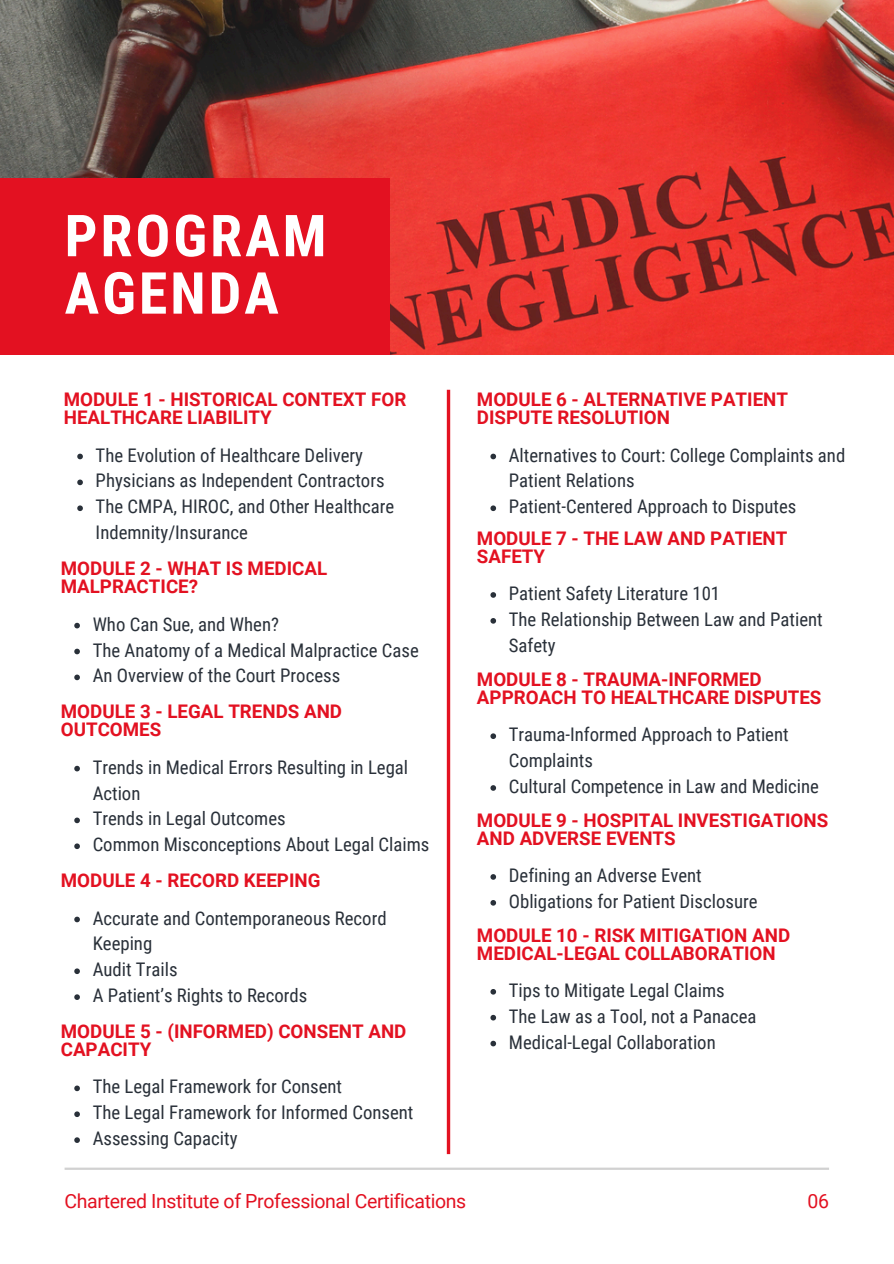
<style>
.page{position:relative;width:894px;height:1264px;background:#fff}
.page>*{position:absolute;margin:0;border:0;box-sizing:border-box;transform-origin:0 0}
.t1{font:700 57.9px/57.3px "Roboto Condensed";letter-spacing:.05em;color:#fff}
.t2{font:19.5px "Roboto";letter-spacing:-.015em;color:#e31121}
.t3{font:18.75px/25.8px "Roboto Condensed";color:#293039}
.t4{font:700 18.75px/18px "Roboto";color:#e31121}
</style>
<div class="page">
<img style="left:0;top:0;width:893px;height:354px">
<div style="left:0;top:178px;width:390px;height:176px;background:#e31121"></div>
<hr style="left:65px;top:1167px;width:763px;height:2px;background:#d1d1d1">
<svg style="left:77px;top:453px;width:6px;height:6px"></svg>
<svg style="left:77px;top:479px;width:6px;height:6px"></svg>
<svg style="left:77px;top:505px;width:6px;height:6px"></svg>
<svg style="left:74px;top:622px;width:6px;height:6px"></svg>
<svg style="left:74px;top:648px;width:6px;height:6px"></svg>
<svg style="left:74px;top:674px;width:6px;height:6px"></svg>
<svg style="left:74px;top:765px;width:6px;height:6px"></svg>
<svg style="left:74px;top:817px;width:6px;height:6px"></svg>
<svg style="left:74px;top:843px;width:6px;height:6px"></svg>
<svg style="left:446px;top:390px;width:4px;height:764px;background:#e8424e"></svg>
<svg style="left:490px;top:592px;width:6px;height:5px"></svg>
<svg style="left:490px;top:618px;width:6px;height:5px"></svg>
<svg style="left:490px;top:453px;width:6px;height:6px"></svg>
<svg style="left:490px;top:505px;width:6px;height:6px"></svg>
<svg style="left:490px;top:733px;width:6px;height:6px"></svg>
<svg style="left:490px;top:785px;width:6px;height:5px"></svg>
<svg style="left:74px;top:916px;width:6px;height:6px"></svg>
<svg style="left:74px;top:968px;width:6px;height:6px"></svg>
<svg style="left:74px;top:994px;width:6px;height:5px"></svg>
<svg style="left:490px;top:874px;width:6px;height:5px"></svg>
<svg style="left:490px;top:900px;width:6px;height:5px"></svg>
<svg style="left:74px;top:1085px;width:6px;height:6px"></svg>
<svg style="left:74px;top:1111px;width:6px;height:6px"></svg>
<svg style="left:74px;top:1137px;width:6px;height:5px"></svg>
<svg style="left:490px;top:989px;width:6px;height:5px"></svg>
<svg style="left:490px;top:1014px;width:6px;height:6px"></svg>
<svg style="left:490px;top:1040px;width:6px;height:6px"></svg>
<p class="t1" style="left:65px;top:208px;width:263px">PROGRAM<br>AGENDA</p>
<p class="t4" style="left:64px;top:391px;width:344px">MODULE 1 - HISTORICAL CONTEXT FOR<br>HEALTHCARE LIABILITY</p>
<h1 class="t3" style="left:96px;top:442px;width:269px">The Evolution of Healthcare Delivery</h1>
<h2 class="t3" style="left:96px;top:468px;width:290px">Physicians as Independent Contractors</h2>
<p class="t3" style="left:96px;top:494px;width:300px">The CMPA, HIROC, and Other Healthcare<br>Indemnity/Insurance</p>
<p class="t4" style="left:61px;top:560px;width:268px">MODULE 2 - WHAT IS MEDICAL<br>MALPRACTICE?</p>
<h2 class="t3" style="left:93px;top:611px;width:188px">Who Can Sue, and When?</h2>
<p class="t3" style="left:93px;top:637px;width:327px">The Anatomy of a Medical Malpractice Case</p>
<p class="t3" style="left:93px;top:663px;width:249px">An Overview of the Court Process</p>
<p class="t4" style="left:61px;top:703px;width:283px">MODULE 3 - LEGAL TRENDS AND<br>OUTCOMES</p>
<h2 class="t3" style="left:93px;top:754px;width:317px">Trends in Medical Errors Resulting in Legal<br>Action</h2>
<p class="t3" style="left:93px;top:806px;width:194px">Trends in Legal Outcomes</p>
<p class="t3" style="left:93px;top:832px;width:338px">Common Misconceptions About Legal Claims</p>
<p class="t4" style="left:477px;top:391px;width:312px">MODULE 6 - ALTERNATIVE PATIENT<br>DISPUTE RESOLUTION</p>
<p class="t3" style="left:508px;top:442px;width:338px">Alternatives to Court: College Complaints and<br>Patient Relations</p>
<h2 class="t3" style="left:508px;top:494px;width:289px">Patient-Centered Approach to Disputes</h2>
<p class="t4" style="left:477px;top:529px;width:312px">MODULE 7 - THE LAW AND PATIENT<br>SAFETY</p>
<h2 class="t3" style="left:508px;top:580px;width:213px">Patient Safety Literature 101</h2>
<p class="t3" style="left:508px;top:606px;width:315px">The Relationship Between Law and Patient<br>Safety</p>
<h2 class="t4" style="left:477px;top:670px;width:346px">MODULE 8 - TRAUMA-INFORMED<br>APPROACH TO HEALTHCARE DISPUTES</h2>
<p class="t3" style="left:508px;top:722px;width:281px">Trauma-Informed Approach to Patient<br>Complaints</p>
<p class="t3" style="left:508px;top:773px;width:311px">Cultural Competence in Law and Medicine</p>
<p class="t4" style="left:477px;top:811px;width:352px">MODULE 9 - HOSPITAL INVESTIGATIONS<br>AND ADVERSE EVENTS</p>
<p class="t4" style="left:61px;top:872px;width:261px">MODULE 4 - RECORD KEEPING</p>
<h2 class="t3" style="left:508px;top:862px;width:194px">Defining an Adverse Event</h2>
<p class="t3" style="left:508px;top:888px;width:250px">Obligations for Patient Disclosure</p>
<p class="t3" style="left:93px;top:905px;width:295px">Accurate and Contemporaneous Record<br>Keeping</p>
<h2 class="t3" style="left:93px;top:957px;width:86px">Audit Trails</h2>
<p class="t3" style="left:93px;top:982px;width:216px">A Patient’s Rights to Records</p>
<p class="t4" style="left:477px;top:926px;width:315px">MODULE 10 - RISK MITIGATION AND<br>MEDICAL-LEGAL COLLABORATION</p>
<p class="t3" style="left:508px;top:977px;width:217px">Tips to Mitigate Legal Claims</p>
<p class="t3" style="left:508px;top:1003px;width:249px">The Law as a Tool, not a Panacea</p>
<p class="t3" style="left:508px;top:1029px;width:208px">Medical-Legal Collaboration</p>
<h2 class="t4" style="left:61px;top:1022px;width:347px">MODULE 5 - (INFORMED) CONSENT AND<br>CAPACITY</h2>
<h2 class="t3" style="left:93px;top:1074px;width:251px">The Legal Framework for Consent</h2>
<p class="t3" style="left:93px;top:1099px;width:322px">The Legal Framework for Informed Consent</p>
<p class="t3" style="left:93px;top:1125px;width:146px">Assessing Capacity</p>
<p class="t2" style="left:65px;top:1189px;width:403px">Chartered Institute of Professional Certifications</p>
<p class="t2" style="left:807px;top:1189px;width:23px">06</p>
</div>
